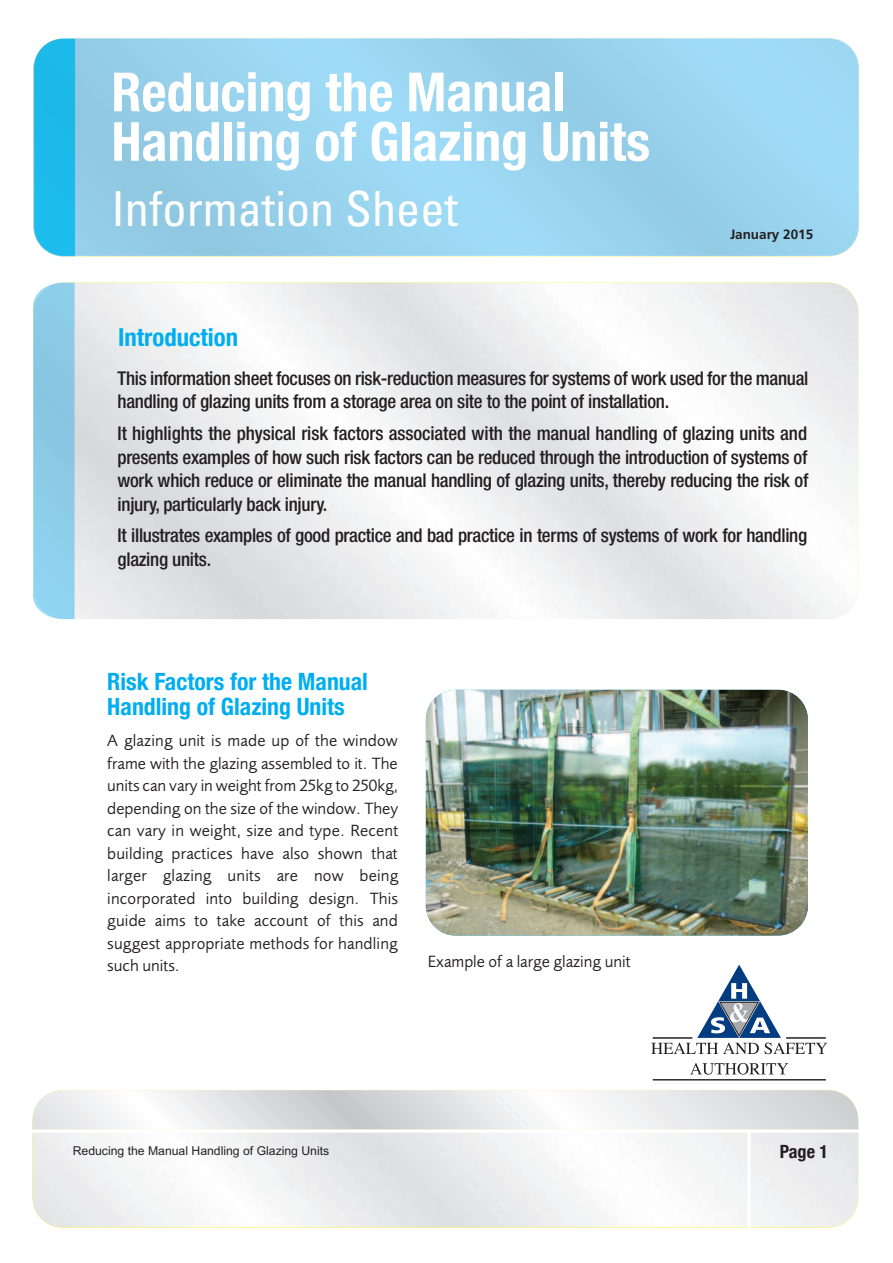
<style>
.page{position:relative;width:893px;height:1263px;background:#fff}
.page>*{position:absolute;margin:0;border:0;box-sizing:border-box;transform-origin:0 0}
.t1{font:700 condensed 54px/49.5px "Helvetica Neue";color:#fff}
.t2{font:condensed 48.3px "Univers";color:#fff}
.t3{font:700 condensed 24.75px "Helvetica Neue";color:#00aeef}
.t4{font:700 condensed 23.85px/25.8px "Helvetica Neue";color:#00aeef}
.t5{font:500 condensed 19.05px/23.4px "Helvetica Neue";letter-spacing:-.015em;color:#231f20}
.t6{font:700 condensed 18.3px "Helvetica Neue";color:#231f20}
.t7{font:16.8px/22.5px "Bk Foundry Sans Normal";letter-spacing:.01em;color:#231f20;text-align:justify}
.t8{font:700 13.5px "Frutiger";color:#231f20}
.t9{font:12.15px "Arial";color:#231f20}
</style>
<div class="page">
<svg style="left:33px;top:1090px;width:825px;height:39px"></svg>
<svg style="left:651px;top:964px;width:176px;height:90px"></svg>
<svg style="left:690px;top:1063px;width:98px;height:11px"></svg>
<hr style="left:653px;top:1079px;width:173px;height:1px;background:#231f20">
<img style="left:426px;top:690px;width:382px;height:245px">
<img style="left:34px;top:44px;width:12px;height:207px">
<svg style="left:33px;top:301px;width:1px;height:300px"></svg>
<img style="left:34px;top:283px;width:41px;height:336px">
<img style="left:46px;top:39px;width:812px;height:217px">
<h1 class="t1" style="left:111px;top:67px;width:540px">Reducing the Manual<br>Handling of Glazing Units</h1>
<h2 class="t2" style="left:111px;top:191px;width:348px">Information Sheet</h2>
<p class="t3" style="left:118px;top:322px;width:122px">Introduction</p>
<p class="t8" style="left:730px;top:229px;width:85px">January 2015</p>
<p class="t5" style="left:118px;top:368px;width:692px">This information sheet focuses on risk-reduction measures for systems of work used for the manual handling of glazing units from a storage area on site to the point of installation.</p>
<p class="t5" style="left:118px;top:423px;width:692px;text-align:justify">It highlights the physical risk factors associated with the manual handling of glazing units and presents examples of how such risk factors can be reduced through the introduction of systems of work which reduce or eliminate the manual handling of glazing units, thereby reducing the risk of injury, particularly back injury.</p>
<p class="t5" style="left:118px;top:526px;width:691px">It illustrates examples of good practice and bad practice in terms of systems of work for handling glazing units.</p>
<p class="t4" style="left:107px;top:668px;width:262px">Risk Factors for the Manual<br>Handling of Glazing Units</p>
<p class="t7" style="left:107px;top:731px;width:292px">A glazing unit is made up of the window frame with the glazing assembled to it. The units can vary in weight from 25kg to 250kg, depending on the size of the window. They can vary in weight, size and type. Recent building practices have also shown that larger glazing units are now being incorporated into building design. This guide aims to take account of this and suggest appropriate methods for handling such units.</p>
<p class="t7" style="left:428px;top:951px;width:204px">Example of a large glazing unit</p>
<p class="t9" style="left:73px;top:1144px;width:258px">Reducing the Manual Handling of Glazing Units</p>
<p class="t6" style="left:780px;top:1141px;width:50px">Page 1</p>
</div>
